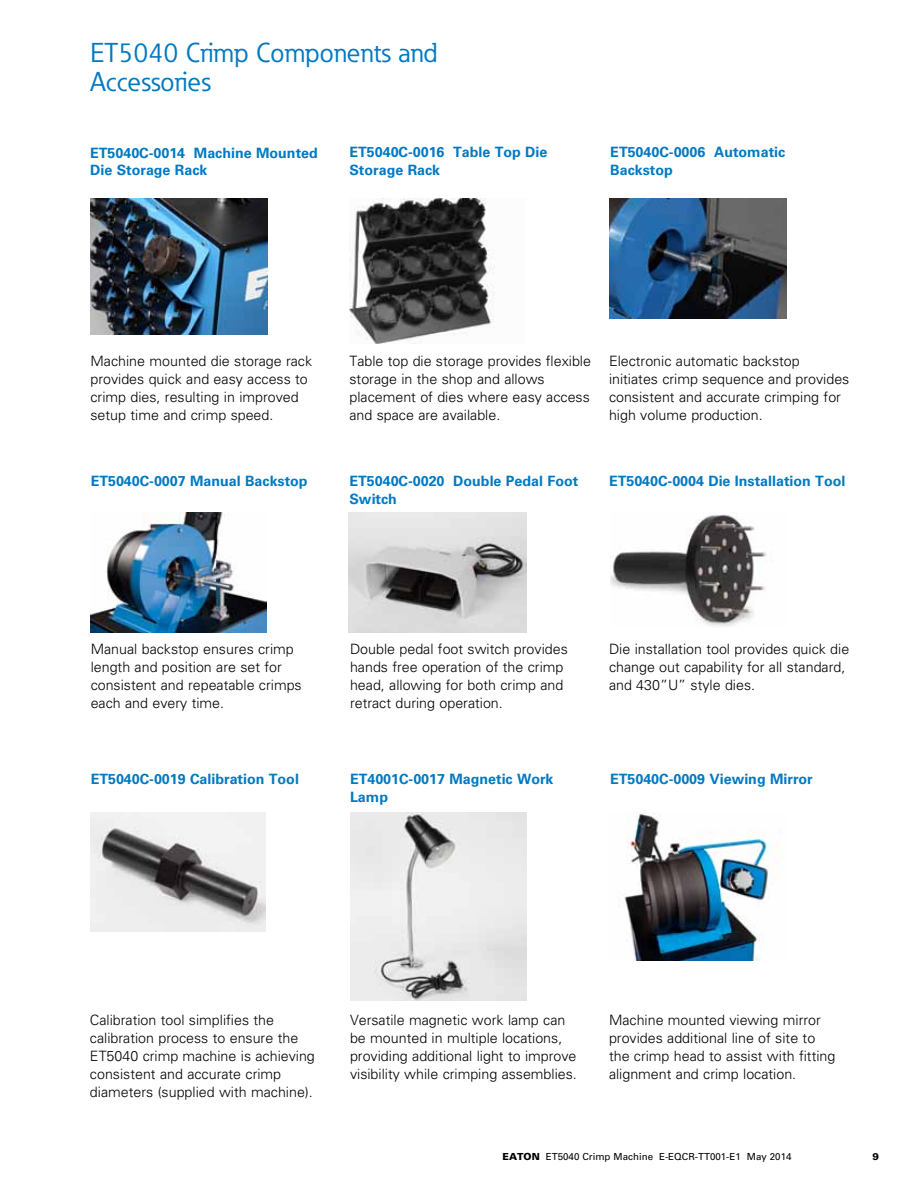
<style>
.page{position:relative;width:918px;height:1188px;background:#fff}
.page>*{position:absolute;margin:0;border:0;box-sizing:border-box;transform-origin:0 0}
.t1{font:27px/28.5px "Eaton";color:#0079c1}
.t2{font:300 14.25px/18px "Univers LT Std";color:#000}
.t3{font:700 14.25px/18px "Univers LT Std";color:#0079c1}
.t4{font:9.75px "Univers LT Std";color:#000}
.t5{font:900 9.75px "Univers LT Std";color:#000}
.s1{font-weight:900}
</style>
<div class="page">
<img style="left:90px;top:199px;width:177px;height:135px">
<img style="left:350px;top:199px;width:144px;height:145px">
<img style="left:90px;top:512px;width:176px;height:120px">
<img style="left:350px;top:812px;width:177px;height:189px">
<img style="left:609px;top:199px;width:178px;height:120px">
<img style="left:610px;top:514px;width:157px;height:113px">
<img style="left:619px;top:812px;width:158px;height:149px">
<img style="left:349px;top:513px;width:178px;height:119px">
<img style="left:90px;top:812px;width:176px;height:120px">
<h1 class="t1" style="left:90px;top:39px;width:349px">ET5040 Crimp Components and<br>Accessories</h1>
<p class="t3" style="left:90px;top:144px;width:229px">ET5040C-0014 Machine Mounted<br>Die Storage Rack</p>
<p class="t3" style="left:349px;top:143px;width:200px">ET5040C-0016 Table Top Die<br>Storage Rack</p>
<p class="t3" style="left:610px;top:143px;width:177px">ET5040C-0006 Automatic<br>Backstop</p>
<p class="t2" style="left:91px;top:352px;width:223px">Machine mounted die storage rack provides quick and easy access to crimp dies, resulting in improved setup time and crimp speed.</p>
<p class="t2" style="left:349px;top:352px;width:243px">Table top die storage provides flexible storage in the shop and allows placement of dies where easy access and space are available.</p>
<p class="t2" style="left:609px;top:352px;width:242px">Electronic automatic backstop initiates crimp sequence and provides consistent and accurate crimping for high volume production.</p>
<p class="t3" style="left:91px;top:473px;width:218px">ET5040C-0007 Manual Backstop</p>
<p class="t3" style="left:349px;top:473px;width:230px">ET5040C-0020 Double Pedal Foot<br>Switch</p>
<p class="t3" style="left:609px;top:473px;width:238px">ET5040C-0004 Die Installation Tool</p>
<p class="t2" style="left:91px;top:640px;width:213px">Manual backstop ensures crimp length and position are set for consistent and repeatable crimps each and every time.</p>
<p class="t3" style="left:91px;top:770px;width:210px">ET5040C-0019 Calibration Tool</p>
<p class="t2" style="left:350px;top:640px;width:219px">Double pedal foot switch provides hands free operation of the crimp head, allowing for both crimp and retract during operation.</p>
<p class="t3" style="left:350px;top:770px;width:205px">ET4001C-0017 Magnetic Work<br>Lamp</p>
<p class="t2" style="left:609px;top:640px;width:242px">Die installation tool provides quick die change out capability for all standard, and 430”U” style dies.</p>
<p class="t3" style="left:610px;top:770px;width:204px">ET5040C-0009 Viewing Mirror</p>
<p class="t2" style="left:90px;top:1011px;width:226px">Calibration tool simplifies the calibration process to ensure the ET5040 crimp machine is achieving consistent and accurate crimp diameters (supplied with machine).</p>
<p class="t2" style="left:350px;top:1011px;width:228px">Versatile magnetic work lamp can be mounted in multiple locations, providing additional light to improve visibility while crimping assemblies.</p>
<p class="t2" style="left:609px;top:1011px;width:228px">Machine mounted viewing mirror provides additional line of site to the crimp head to assist with fitting alignment and crimp location.</p>
<p class="t4" style="left:503px;top:1150px;width:291px"><span class="s1">EATON</span> ET5040 Crimp Machine E-EQCR-TT001-E1 May 2014</p>
<p class="t5" style="left:872px;top:1150px;width:8px">9</p>
</div>
